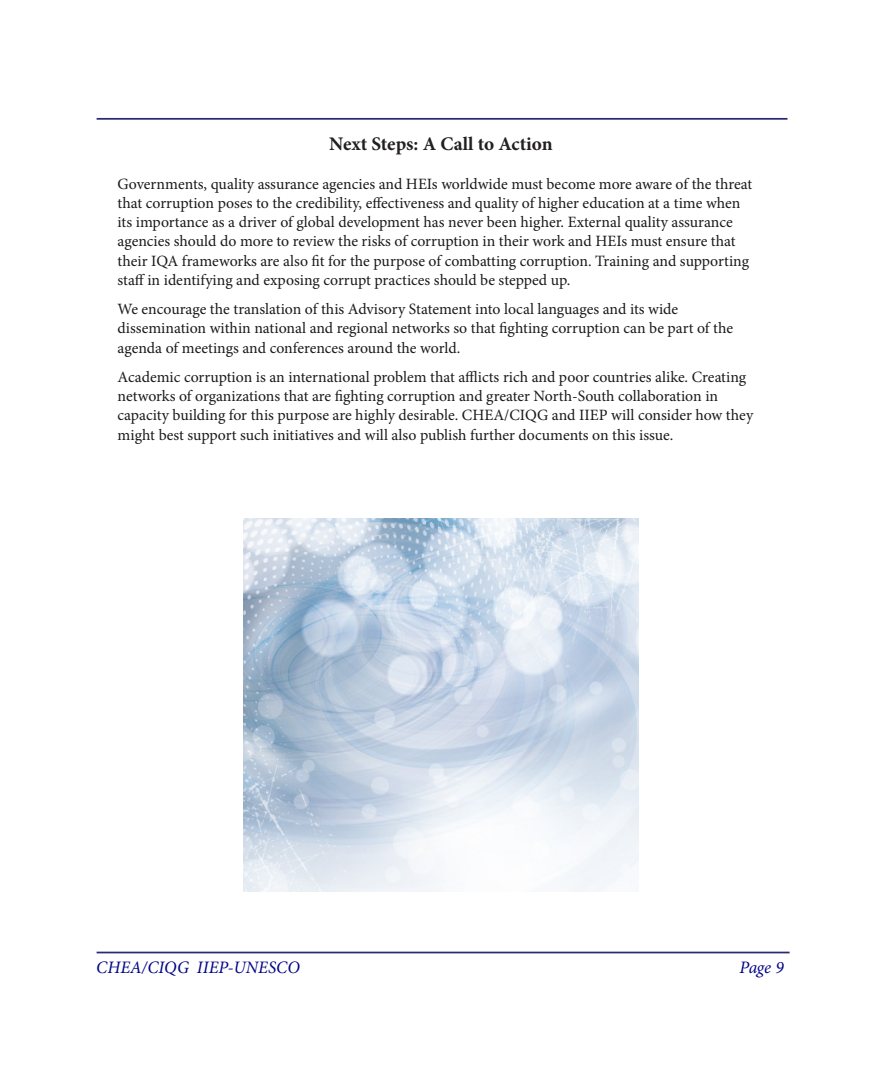
<style>
.page{position:relative;width:882px;height:1071px;background:#fff}
.page>*{position:absolute;margin:0;border:0;box-sizing:border-box;transform-origin:0 0}
.t1{font:700 19.25px "Minion Pro";color:#231f20}
.t2{font:italic 17.5px "Minion Pro";color:#000484}
.t3{font:15.75px/19.2px "Minion Pro";color:#1a1a1a}
</style>
<div class="page">
<hr style="left:97px;top:118px;width:690px;height:2px;background:#292a76">
<hr style="left:97px;top:952px;width:693px;height:1px;background:#292a76">
<img style="left:243px;top:519px;width:396px;height:372px">
<p class="t1" style="left:329px;top:131px;width:225px">Next Steps: A Call to Action</p>
<p class="t3" style="left:118px;top:174px;width:636px">Governments, quality assurance agencies and HEIs worldwide must become more aware of the threat that corruption poses to the credibility, effectiveness and quality of higher education at a time when its importance as a driver of global development has never been higher. External quality assurance agencies should do more to review the risks of corruption in their work and HEIs must ensure that their IQA frameworks are also fit for the purpose of combatting corruption. Training and supporting staff in identifying and exposing corrupt practices should be stepped up.</p>
<p class="t3" style="left:118px;top:300px;width:617px">We encourage the translation of this Advisory Statement into local languages and its wide dissemination within national and regional networks so that fighting corruption can be part of the agenda of meetings and conferences around the world.</p>
<p class="t3" style="left:118px;top:367px;width:637px">Academic corruption is an international problem that afflicts rich and poor countries alike. Creating networks of organizations that are fighting corruption and greater North-South collaboration in capacity building for this purpose are highly desirable. CHEA/CIQG and IIEP will consider how they might best support such initiatives and will also publish further documents on this issue.</p>
<p class="t2" style="left:96px;top:956px;width:205px">CHEA/CIQG IIEP-UNESCO</p>
<p class="t2" style="left:739px;top:956px;width:46px">Page 9</p>
</div>
